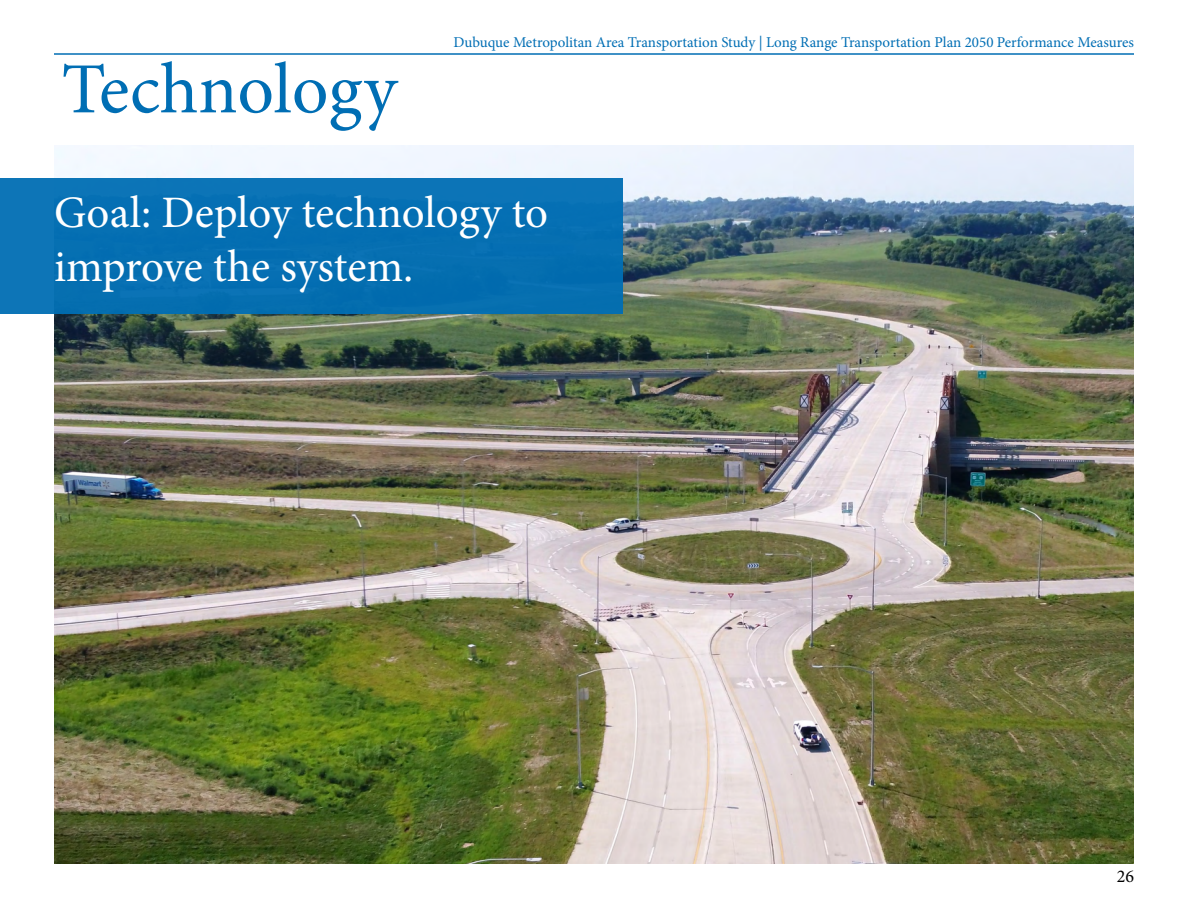
<style>
.page{position:relative;width:1188px;height:918px;background:#fff}
.page>*{position:absolute;margin:0;border:0;box-sizing:border-box;transform-origin:0 0}
.t1{font:72px "Minion Pro";color:#006eb4}
.t2{font:45px/54px "Minion Pro";color:#fff}
.t3{font:18px "Minion Pro";color:#000}
.t4{font:15px "Minion Pro";letter-spacing:-.005em;color:#006eb4}
</style>
<div class="page">
<img style="left:54px;top:146px;width:1080px;height:718px">
<hr style="left:54px;top:53px;width:1080px;height:2px;background:#006eb4">
<div style="left:0;top:178px;width:622px;height:136px;background:#006eb4"></div>
<h1 class="t1" style="left:62px;top:41px;width:337px">Technology</h1>
<p class="t4" style="left:453px;top:32px;width:682px">Dubuque Metropolitan Area Transportation Study | Long Range Transportation Plan 2050 Performance Measures</p>
<h2 class="t2" style="left:54px;top:186px;width:496px">Goal: Deploy technology to improve the system.</h2>
<p class="t3" style="left:1117px;top:865px;width:19px">26</p>
</div>
